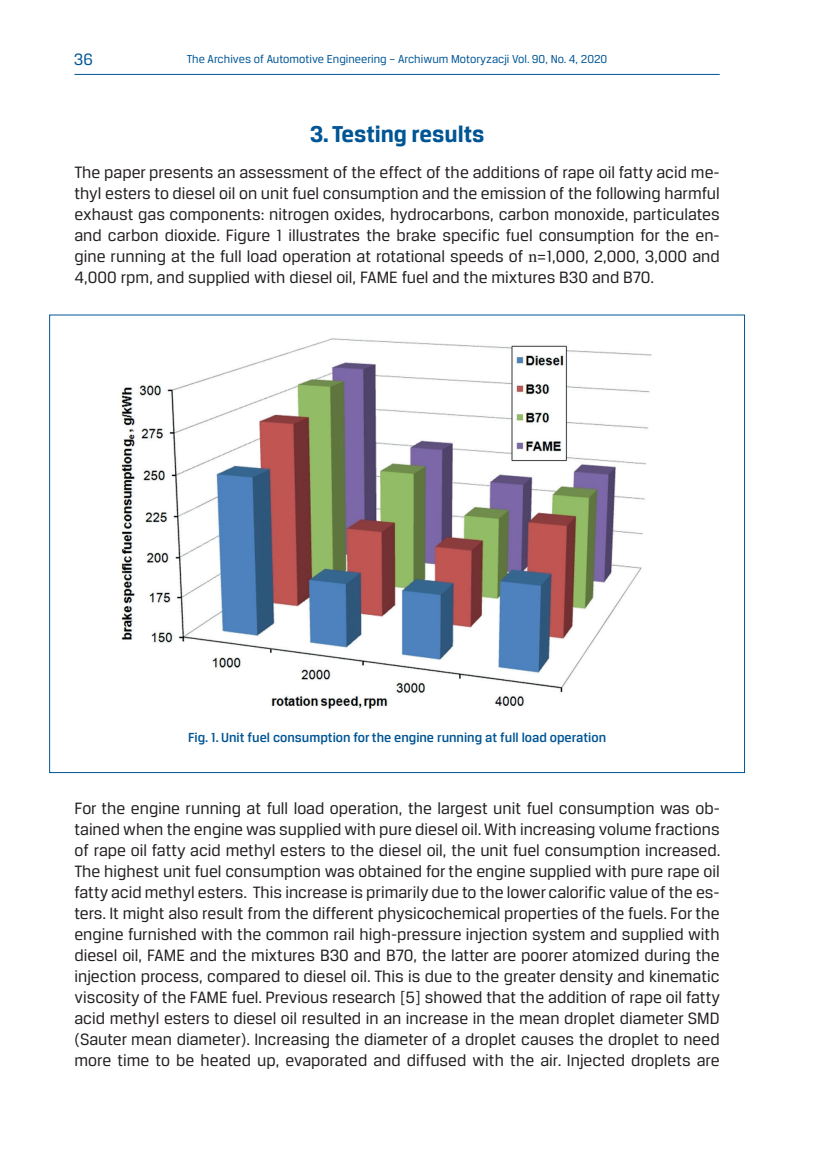
<style>
.page{position:relative;width:819px;height:1161px;background:#fff}
.page>*{position:absolute;margin:0;border:0;box-sizing:border-box;transform-origin:0 0}
.t1{font:700 24.5px "Breuer Text";color:#005595}
.t2{font:17.5px/21px "Breuer Text";color:#231f20;text-align:justify}
.t3{font:17.5px "Breuer Text";color:#005595}
.t4{font:500 14px "Breuer Text";color:#005595}
.t5{font:12.25px "Breuer Text";color:#005595}
.s1{font-family:"Times New Roman"}
</style>
<div class="page">
<hr style="left:74px;top:74px;width:645px;height:1px;background:#005595">
<img style="left:120px;top:338px;width:532px;height:371px">
<p class="t3" style="left:74px;top:50px;width:21px">36</p>
<p class="t5" style="left:187px;top:52px;width:422px">The Archives of Automotive Engineering – Archiwum Motoryzacji Vol. 90, No. 4, 2020</p>
<h1 class="t1" style="left:309px;top:121px;width:176px">3. Testing results</h1>
<p class="t2" style="left:74px;top:162px;width:646px">The paper presents an assessment of the effect of the additions of rape oil fatty acid me&shy;thyl esters to diesel oil on unit fuel consumption and the emission of the following harmful exhaust gas components: nitrogen oxides, hydrocarbons, carbon monoxide, particulates and carbon dioxide. Figure 1 illustrates the brake specific fuel consumption for the en&shy;gine running at the full load operation at rotational speeds of <span class="s1">n</span>=1,000, 2,000, 3,000 and 4,000 rpm, and supplied with diesel oil, FAME fuel and the mixtures B30 and B70.</p>
<p class="t4" style="left:188px;top:730px;width:419px">Fig. 1. Unit fuel consumption for the engine running at full load operation</p>
<p class="t2" style="left:74px;top:798px;width:647px">For the engine running at full load operation, the largest unit fuel consumption was ob&shy;tained when the engine was supplied with pure diesel oil. With increasing volume fractions of rape oil fatty acid methyl esters to the diesel oil, the unit fuel consumption increased.<br>The highest unit fuel consumption was obtained for the engine supplied with pure rape oil fatty acid methyl esters. This increase is primarily due to the lower calorific value of the es&shy;ters. It might also result from the different physicochemical properties of the fuels. For the engine furnished with the common rail high-pressure injection system and supplied with diesel oil, FAME and the mixtures B30 and B70, the latter are poorer atomized during the injection process, compared to diesel oil. This is due to the greater density and kinematic viscosity of the FAME fuel. Previous research [5] showed that the addition of rape oil fatty acid methyl esters to diesel oil resulted in an increase in the mean droplet diameter SMD (Sauter mean diameter). Increasing the diameter of a droplet causes the droplet to need more time to be heated up, evaporated and diffused with the air. Injected droplets are</p>
</div>
